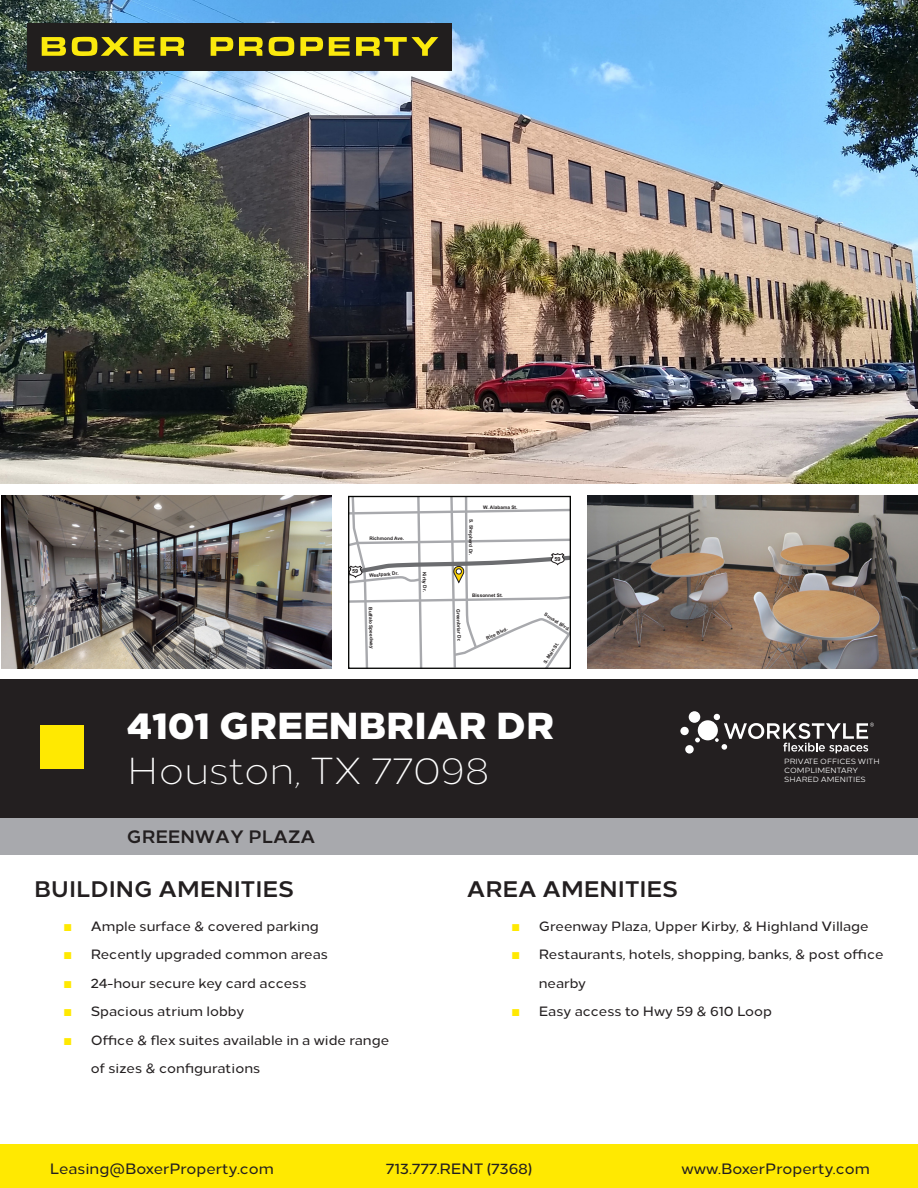
<style>
.page{position:relative;width:918px;height:1188px;background:#fff}
.page>*{position:absolute;margin:0;border:0;box-sizing:border-box;transform-origin:0 0}
.t1{font:800 37.5px "Loew";color:#fff}
.t2{font:300 37.5px "Loew";color:#fff}
.t3{font:700 22.5px "Loew";color:#231f20}
.t4{font:700 18px "Loew";color:#231f20}
.t5{font:500 15px "Loew";color:#231f20}
.t6{font:500 13.5px/28.5px "Loew";color:#231f20}
.t7{font:7.5px/9px "Loew";color:#fff}
.t8{font:700 5.55px "Arial";color:#231f20}
.t9{font:700 4.8px "Arial";color:#231f20}
.s1{font-family:"Proxima Nova";font-weight:400;font-size:12px;color:#ffe901}
</style>
<div class="page">
<img style="left:2px;top:496px;width:330px;height:172px">
<div style="left:0;top:1145px;width:918px;height:43px;background:#ffe901"></div>
<img style="left:0;top:0;width:918px;height:484px">
<div style="left:0;top:818px;width:918px;height:37px;background:#a8a9ad"></div>
<div style="left:0;top:679px;width:918px;height:139px;background:#231f20"></div>
<div style="left:40px;top:725px;width:44px;height:44px;background:#ffe901"></div>
<svg style="left:350px;top:498px;width:219px;height:169px"></svg>
<div style="left:348px;top:496px;width:223px;height:173px;border:1px solid #040503"></div>
<img style="left:587px;top:496px;width:330px;height:173px">
<div style="left:27px;top:23px;width:425px;height:47px;background:#211e1e"></div>
<svg style="left:42px;top:37px;width:24px;height:19px"></svg>
<svg style="left:72px;top:37px;width:112px;height:19px"></svg>
<svg style="left:211px;top:37px;width:22px;height:19px"></svg>
<svg style="left:239px;top:37px;width:24px;height:19px"></svg>
<svg style="left:269px;top:37px;width:25px;height:19px"></svg>
<svg style="left:300px;top:37px;width:23px;height:19px"></svg>
<svg style="left:329px;top:37px;width:21px;height:19px"></svg>
<svg style="left:356px;top:37px;width:82px;height:19px"></svg>
<div style="left:698px;top:720px;width:20px;height:20px;background:#fff;border-radius:50%"></div>
<div style="left:689px;top:711px;width:11px;height:12px;background:#fff;border-radius:50%"></div>
<div style="left:680px;top:727px;width:9px;height:8px;background:#fff;border-radius:50%"></div>
<div style="left:685px;top:745px;width:9px;height:9px;background:#fff;border-radius:50%"></div>
<svg style="left:695px;top:738px;width:5px;height:4px"></svg>
<svg style="left:714px;top:714px;width:160px;height:39px"></svg>
<p class="t9" style="left:369px;top:535px;width:36px">Richmond Ave.</p>
<p class="t8" style="left:352px;top:568px;width:8px">59</p>
<p class="t9" style="left:369px;top:572px;width:31px;rotate:-5deg">Westpark Dr.</p>
<p class="t9" style="left:374px;top:607px;width:43px;rotate:88deg">Buffalo Speedway</p>
<p class="t9" style="left:428px;top:572px;width:22px;rotate:88deg">Kirby Dr.</p>
<p class="t9" style="left:474px;top:519px;width:37px;rotate:90deg">S. Shepherd Dr.</p>
<p class="t9" style="left:483px;top:504px;width:36px">W. Alabama St.</p>
<p class="t9" style="left:462px;top:609px;width:34px;rotate:88deg">Greenbriar Dr.</p>
<p class="t9" style="left:472px;top:592px;width:32px">Bissonnet St.</p>
<p class="t9" style="left:485px;top:635px;width:25px;rotate:-25deg">Rice Blvd.</p>
<p class="t8" style="left:554px;top:555px;width:8px">59</p>
<p class="t9" style="left:547px;top:611px;width:31px;rotate:32deg">Sunset Blvd.</p>
<p class="t9" style="left:542px;top:661px;width:26px;rotate:-57deg">S. Main St.</p>
<p class="t1" style="left:127px;top:693px;width:429px">4101 GREENBRIAR DR</p>
<p class="t2" style="left:127px;top:742px;width:365px">Houston, TX 77098</p>
<p class="t4" style="left:127px;top:821px;width:190px">GREENWAY PLAZA</p>
<p class="t3" style="left:34px;top:871px;width:262px">BUILDING AMENITIES</p>
<p class="t3" style="left:467px;top:871px;width:213px">AREA AMENITIES</p>
<p class="t7" style="left:784px;top:756px;width:97px">PRIVATE OFFICES WITH<br>COMPLIMENTARY<br>SHARED AMENITIES</p>
<p class="t6" style="left:64px;top:910px;width:257px"><span class="s1">■</span> Ample surface &amp; covered parking</p>
<p class="t6" style="left:64px;top:939px;width:266px"><span class="s1">■</span> Recently upgraded common areas</p>
<p class="t6" style="left:64px;top:967px;width:244px"><span class="s1">■</span> 24-hour secure key card access</p>
<p class="t6" style="left:64px;top:996px;width:182px"><span class="s1">■</span> Spacious atrium lobby</p>
<p class="t6" style="left:91px;top:1024px;width:300px;text-indent:-27px"><span class="s1">■</span> Office &amp; flex suites available in a wide range of sizes &amp; configurations</p>
<p class="t6" style="left:512px;top:910px;width:358px"><span class="s1">■</span> Greenway Plaza, Upper Kirby, &amp; Highland Village</p>
<p class="t6" style="left:539px;top:939px;width:346px;text-indent:-27px"><span class="s1">■</span> Restaurants, hotels, shopping, banks, &amp; post office nearby</p>
<p class="t6" style="left:512px;top:996px;width:262px"><span class="s1">■</span> Easy access to Hwy 59 &amp; 610 Loop</p>
<p class="t5" style="left:50px;top:1157px;width:226px">Leasing@BoxerProperty.com</p>
<p class="t5" style="left:386px;top:1157px;width:148px">713.777.RENT (7368)</p>
<p class="t5" style="left:681px;top:1157px;width:190px">www.BoxerProperty.com</p>
</div>
